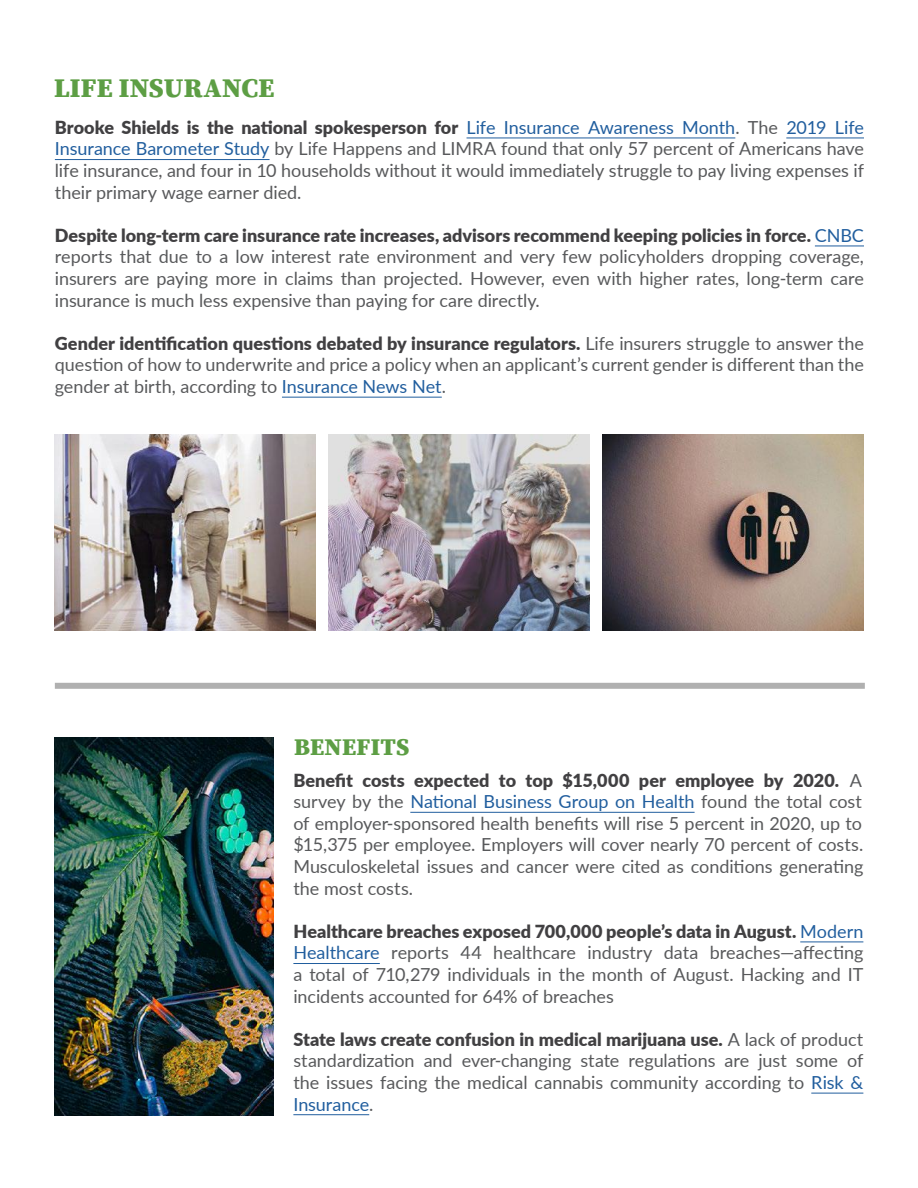
<style>
.page{position:relative;width:918px;height:1188px;background:#fff}
.page>*{position:absolute;margin:0;border:0;box-sizing:border-box;transform-origin:0 0}
.t1{font:900 27px "Source Serif Pro";letter-spacing:.01em;color:#5d9e44}
.t2{font:900 24px "Source Serif Pro";letter-spacing:.01em;color:#5d9e44}
.t3{font:18px/21.6px "Lato";letter-spacing:-.005em;color:#58595b;text-align:justify}
.s1{font-weight:900;color:#414042}
.s2{color:#215e9e}
</style>
<div class="page">
<hr style="left:467px;top:138px;width:268px;height:1px;background:#215e9e">
<hr style="left:786px;top:138px;width:78px;height:1px;background:#215e9e">
<hr style="left:55px;top:159px;width:215px;height:1px;background:#215e9e">
<hr style="left:815px;top:246px;width:49px;height:1px;background:#215e9e">
<hr style="left:282px;top:397px;width:160px;height:1px;background:#215e9e">
<div style="left:55px;top:683px;width:810px;height:6px;background:#b0b0b0"></div>
<hr style="left:410px;top:812px;width:285px;height:1px;background:#215e9e">
<hr style="left:800px;top:942px;width:63px;height:1px;background:#215e9e">
<hr style="left:293px;top:963px;width:87px;height:1px;background:#215e9e">
<hr style="left:811px;top:1093px;width:52px;height:1px;background:#215e9e">
<hr style="left:293px;top:1114px;width:76px;height:1px;background:#215e9e">
<img style="left:54px;top:738px;width:219px;height:377px">
<img style="left:54px;top:435px;width:262px;height:195px">
<img style="left:328px;top:435px;width:262px;height:195px">
<img style="left:602px;top:435px;width:262px;height:195px">
<h1 class="t1" style="left:54px;top:69px;width:222px">LIFE INSURANCE</h1>
<p class="t3" style="left:55px;top:116px;width:811px"><span class="s1">Brooke Shields is the national spokesperson for</span> <span class="s2">Life Insurance Awareness Month</span>. The <span class="s2">2019 Life Insurance Barometer Study</span> by Life Happens and LIMRA found that only 57 percent of Americans have life insurance, and four in 10 households without it would immediately struggle to pay living expenses if their primary wage earner died.</p>
<p class="t3" style="left:55px;top:224px;width:811px"><span class="s1">Despite long-term care insurance rate increases, advisors recommend keeping policies in force.</span> <span class="s2">CNBC </span>reports that due to a low interest rate environment and very few policyholders dropping coverage, insurers are paying more in claims than projected. However, even with higher rates, long-term care insurance is much less expensive than paying for care directly.</p>
<p class="t3" style="left:55px;top:332px;width:811px"><span class="s1">Gender identification questions debated by insurance regulators.</span> Life insurers struggle to answer the question of how to underwrite and price a policy when an applicant’s current gender is different than the gender at birth, according to <span class="s2">Insurance News Net</span>.</p>
<h2 class="t2" style="left:294px;top:730px;width:117px">BENEFITS</h2>
<p class="t3" style="left:293px;top:768px;width:572px"><span class="s1">Benefit costs expected to top $15,000 per employee by 2020.</span> A survey by the <span class="s2">National Business Group on Health</span> found the total cost of employer-sponsored health benefits will rise 5 percent in 2020, up to $15,375 per employee. Employers will cover nearly 70 percent of costs.<br>Musculoskeletal issues and cancer were cited as conditions generating the most costs.</p>
<p class="t3" style="left:293px;top:920px;width:571px"><span class="s1">Healthcare breaches exposed 700,000 people’s data in August.</span> <span class="s2">Modern Healthcare</span> reports 44 healthcare industry data breaches—affecting a total of 710,279 individuals in the month of August. Hacking and IT incidents accounted for 64% of breaches</p>
<p class="t3" style="left:293px;top:1028px;width:572px"><span class="s1">State laws create confusion in medical marijuana use.</span> A lack of product standardization and ever-changing state regulations are just some of the issues facing the medical cannabis community according to <span class="s2">Risk &amp; Insurance</span>.</p>
</div>
